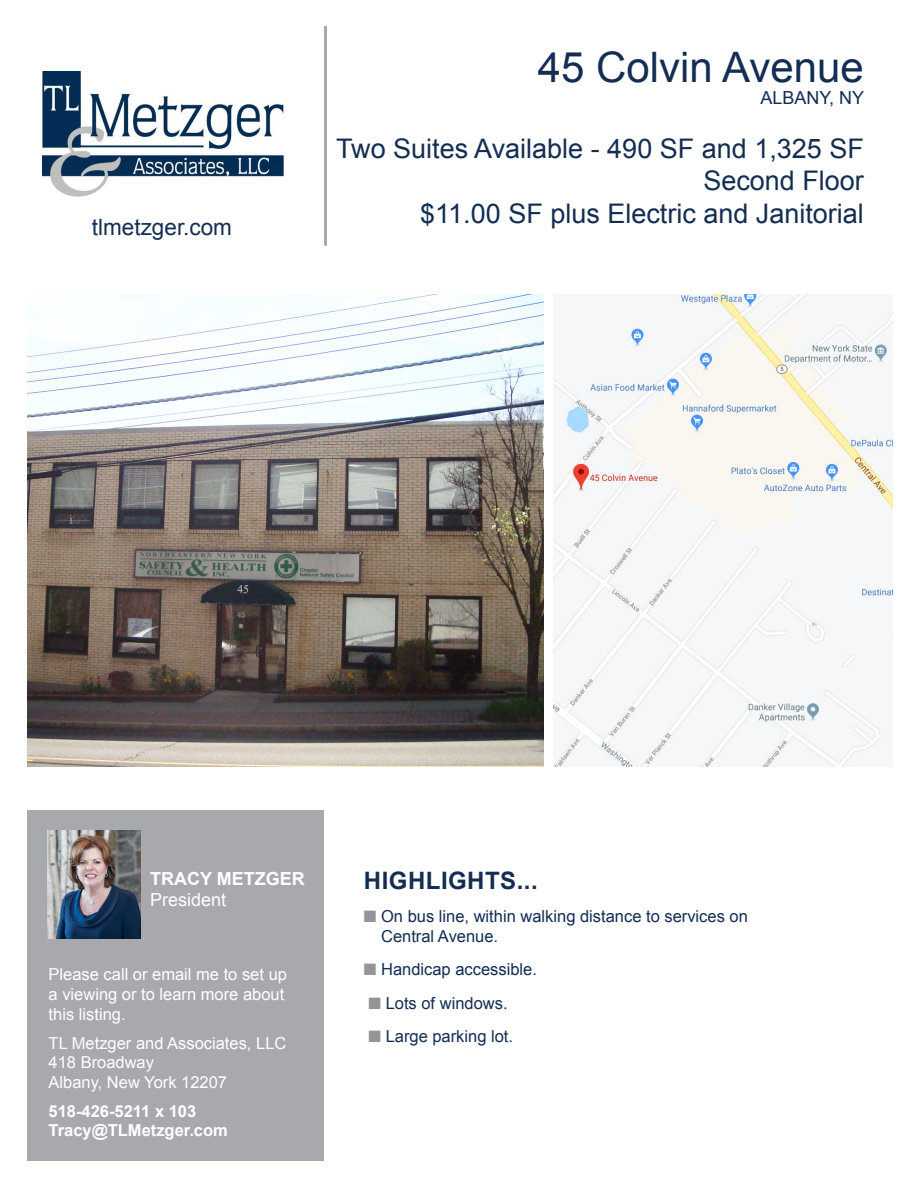
<style>
.page{position:relative;width:918px;height:1188px;background:#fff}
.page>*{position:absolute;margin:0;border:0;box-sizing:border-box;transform-origin:0 0}
.t1{font:42px "Arial";color:#132d53}
.t2{font:27px/32.4px "Arial";color:#132d53;text-align:right}
.t3{font:700 24px "Arial";letter-spacing:.02em;color:#132d53}
.t4{font:22.5px "Arial";color:#132d53}
.t5{font:700 18px/21.6px "Arial";color:#fff}
.t6{font:18px "Arial";color:#132d53}
.t7{font:16.5px/19.8px "Arial";color:#fff}
.t8{font:16.5px/19.8px "Arial";color:#132d53}
.t9{font:700 16.5px/19.8px "Arial";color:#fff}
.s1{font-weight:400}
.s2{color:#939598}
</style>
<div class="page">
<img style="left:27px;top:294px;width:516px;height:473px">
<img style="left:42px;top:72px;width:241px;height:124px">
<hr style="left:324px;top:26px;width:3px;height:220px;background:#a8a9ad">
<img style="left:554px;top:294px;width:339px;height:473px">
<div style="left:27px;top:810px;width:297px;height:351px;background:#a8a9ad"></div>
<img style="left:48px;top:831px;width:92px;height:108px">
<p class="t4" style="left:92px;top:213px;width:142px">tlmetzger.com</p>
<p class="t1" style="left:538px;top:40px;width:328px">45 Colvin Avenue</p>
<p class="t6" style="left:761px;top:86px;width:105px">ALBANY, NY</p>
<p class="t2" style="left:336px;top:133px;width:529px">Two Suites Available - 490 SF and 1,325 SF<br>Second Floor<br>$11.00 SF plus Electric and Janitorial</p>
<p class="t5" style="left:150px;top:868px;width:156px">TRACY METZGER<br><span class="s1">President</span></p>
<p class="t7" style="left:49px;top:965px;width:240px">Please call or email me to set up a viewing or to learn more about this listing.</p>
<p class="t7" style="left:49px;top:1033px;width:239px">TL Metzger and Associates, LLC<br>418 Broadway<br>Albany, New York 12207</p>
<p class="t9" style="left:49px;top:1101px;width:181px">518-426-5211 x 103<br>Tracy@TLMetzger.com</p>
<p class="t3" style="left:364px;top:865px;width:175px">HIGHLIGHTS...</p>
<p class="t8" style="left:381px;top:907px;width:368px;text-indent:-17px"><span class="s2">■</span> On bus line, within walking distance to services on<br>Central Avenue.</p>
<p class="t8" style="left:364px;top:960px;width:175px"><span class="s2">■</span> Handicap accessible.</p>
<p class="t8" style="left:369px;top:993px;width:141px"><span class="s2">■</span> Lots of windows.</p>
<p class="t8" style="left:369px;top:1026px;width:146px"><span class="s2">■</span> Large parking lot.</p>
</div>
